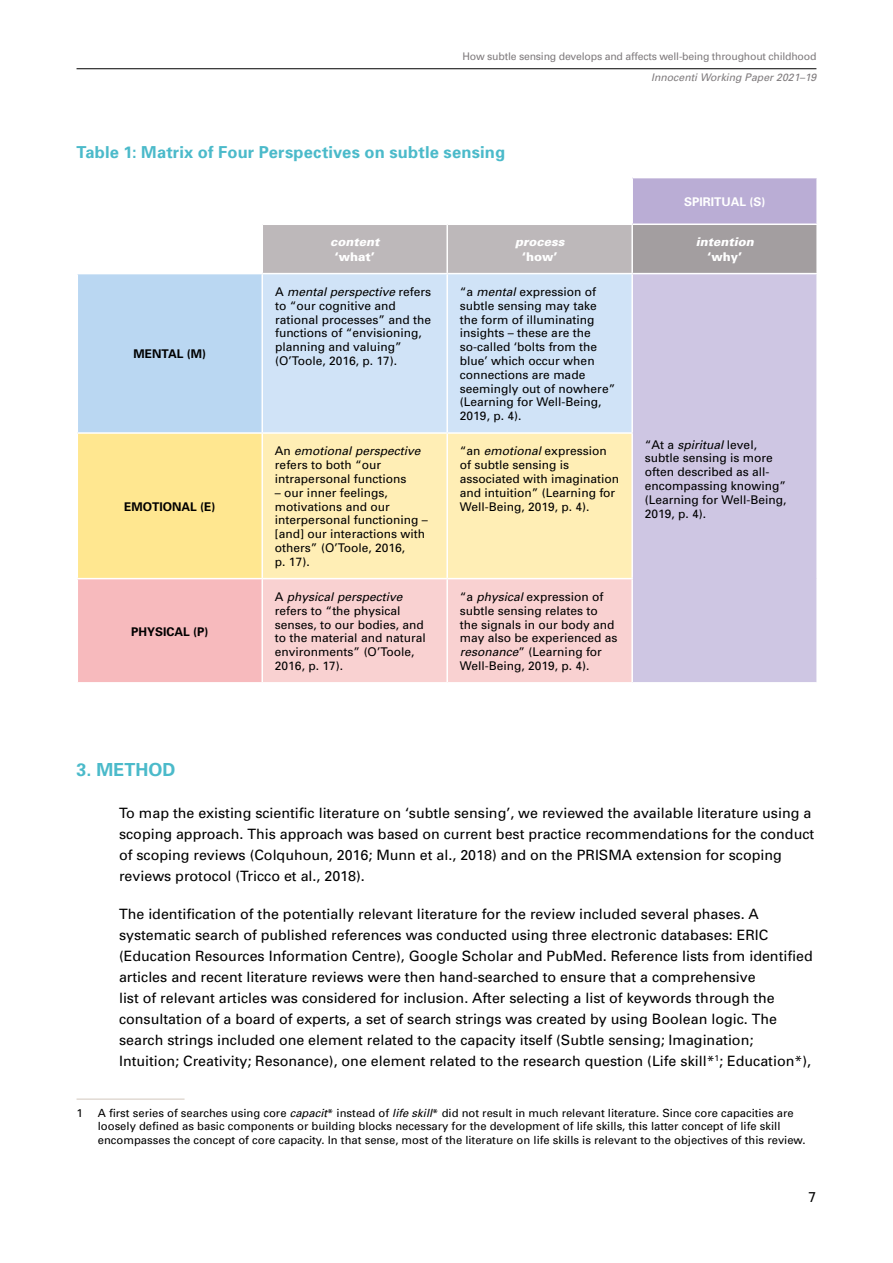
<style>
.page{position:relative;width:893px;height:1263px;background:#fff}
.page>*{position:absolute;margin:0;border:0;box-sizing:border-box;transform-origin:0 0}
.t1{font:700 18px "Univers";color:#4bbaca}
.t2{font:700 16.5px "Univers";letter-spacing:.01em;color:#4bbaca}
.t3{font:14.25px/21px "Univers";color:#000}
.t4{font:12px/13.8px "Univers";color:#000}
.t5{font:700 12px "Univers";color:#000}
.t6{font:italic 900 12px "Univers";color:#fff}
.t7{font:900 12px "Univers";color:#fff}
.t8{font:700 12px "Univers";color:#fff}
.t9{font:11.25px/13.5px "Univers";color:#000}
.t10{font:10.5px "Univers";letter-spacing:-.02em;color:#7f7b7d}
.t11{font:italic 10.5px "Univers";color:#7f7b7d}
.s1{font-style:italic}
</style>
<div class="page">
<hr style="left:77px;top:68px;width:739px;height:1px;background:#000">
<div style="left:632px;top:178px;width:185px;height:46px;background:#baadd5"></div>
<div style="left:263px;top:225px;width:368px;height:48px;background:#bdb8ba"></div>
<div style="left:632px;top:224px;width:185px;height:50px;background:#a39ea0"></div>
<div style="left:77px;top:274px;width:185px;height:159px;background:#bad7f2"></div>
<div style="left:263px;top:274px;width:368px;height:158px;background:#d0e3f7"></div>
<div style="left:632px;top:274px;width:185px;height:409px;background:#cec6e3"></div>
<div style="left:77px;top:433px;width:185px;height:146px;background:#ffe790"></div>
<div style="left:263px;top:434px;width:368px;height:144px;background:#ffeeb5"></div>
<div style="left:77px;top:579px;width:185px;height:104px;background:#f7babd"></div>
<div style="left:263px;top:579px;width:368px;height:103px;background:#f9d1d1"></div>
<hr style="left:631px;top:178px;width:2px;height:45px;background:#fff">
<hr style="left:816px;top:178px;width:2px;height:45px;background:#fff">
<hr style="left:632px;top:223px;width:186px;height:2px;background:#fff">
<hr style="left:816px;top:225px;width:2px;height:48px;background:#fff">
<hr style="left:632px;top:273px;width:186px;height:1px;background:#fff">
<hr style="left:816px;top:274px;width:2px;height:159px;background:#fff">
<hr style="left:816px;top:433px;width:2px;height:146px;background:#fff">
<hr style="left:816px;top:579px;width:2px;height:103px;background:#fff">
<hr style="left:632px;top:682px;width:186px;height:2px;background:#fff">
<hr style="left:77px;top:274px;width:1px;height:158px;background:#fff">
<hr style="left:77px;top:432px;width:185px;height:2px;background:#fff">
<hr style="left:77px;top:434px;width:1px;height:144px;background:#fff">
<hr style="left:446px;top:225px;width:2px;height:48px;background:#fff">
<hr style="left:631px;top:225px;width:2px;height:48px;background:#fff">
<hr style="left:77px;top:578px;width:185px;height:1px;background:#fff">
<hr style="left:77px;top:579px;width:1px;height:103px;background:#fff">
<hr style="left:77px;top:682px;width:185px;height:2px;background:#fff">
<hr style="left:261px;top:274px;width:2px;height:158px;background:#fff">
<hr style="left:446px;top:274px;width:2px;height:158px;background:#fff">
<hr style="left:631px;top:274px;width:2px;height:158px;background:#fff">
<hr style="left:261px;top:434px;width:2px;height:144px;background:#fff">
<hr style="left:447px;top:432px;width:186px;height:2px;background:#fff">
<hr style="left:446px;top:434px;width:2px;height:144px;background:#fff">
<hr style="left:631px;top:434px;width:2px;height:144px;background:#fff">
<hr style="left:261px;top:579px;width:2px;height:103px;background:#fff">
<hr style="left:447px;top:578px;width:186px;height:1px;background:#fff">
<hr style="left:446px;top:579px;width:2px;height:103px;background:#fff">
<hr style="left:631px;top:579px;width:2px;height:103px;background:#fff">
<hr style="left:77px;top:1098px;width:108px;height:2px;background:#e1dad3">
<p class="t10" style="left:462px;top:49px;width:355px">How subtle sensing develops and affects well-being throughout childhood</p>
<p class="t11" style="left:651px;top:70px;width:167px">Innocenti Working Paper 2021–19</p>
<p class="t2" style="left:77px;top:142px;width:430px">Table 1: Matrix of Four Perspectives on subtle sensing</p>
<p class="t6" style="left:330px;top:235px;width:51px">content</p>
<p class="t7" style="left:335px;top:249px;width:41px">‘what’</p>
<p class="t6" style="left:515px;top:235px;width:51px">process</p>
<p class="t7" style="left:522px;top:249px;width:37px">‘how’</p>
<p class="t5" style="left:133px;top:346px;width:74px">MENTAL (M)</p>
<p class="t5" style="left:124px;top:499px;width:93px">EMOTIONAL (E)</p>
<p class="t5" style="left:131px;top:624px;width:79px">PHYSICAL (P)</p>
<p class="t4" style="left:275px;top:285px;width:158px">A <span class="s1">mental perspective</span> refers to “our cognitive and rational processes” and the functions of “envisioning, planning and valuing” (O’Toole, 2016, p. 17).</p>
<p class="t4" style="left:460px;top:285px;width:157px">“a <span class="s1">mental</span> expression of subtle sensing may take the form of illuminating insights – these are the so-called ‘bolts from the blue’ which occur when connections are made seemingly out of nowhere” (Learning for Well-Being,<br>2019, p. 4).</p>
<p class="t4" style="left:275px;top:444px;width:147px">An <span class="s1">emotional perspective </span>refers to both “our intrapersonal functions</p>
<p class="t4" style="left:275px;top:485px;width:154px">– our inner feelings, motivations and our interpersonal functioning – [and] our interactions with others” (O’Toole, 2016,<br>p. 17).</p>
<p class="t4" style="left:460px;top:444px;width:161px">“an <span class="s1">emotional</span> expression of subtle sensing is associated with imagination and intuition” (Learning for<br>Well-Being, 2019, p. 4).</p>
<p class="t4" style="left:275px;top:590px;width:152px">A <span class="s1">physical perspective </span>refers to “the physical senses, to our bodies, and to the material and natural environments” (O’Toole,<br>2016, p. 17).</p>
<p class="t4" style="left:460px;top:590px;width:159px">“a <span class="s1">physical</span> expression of subtle sensing relates to the signals in our body and may also be experienced as <span class="s1">resonance</span>” (Learning for<br>Well-Being, 2019, p. 4).</p>
<p class="t8" style="left:684px;top:194px;width:83px">SPIRITUAL (S)</p>
<p class="t6" style="left:696px;top:235px;width:59px">intention</p>
<p class="t7" style="left:707px;top:249px;width:36px">‘why’</p>
<p class="t4" style="left:645px;top:437px;width:143px">“At a <span class="s1">spiritual</span> level, subtle sensing is more often described as all&shy;encompassing knowing” (Learning for Well-Being,<br>2019, p. 4).</p>
<p class="t1" style="left:77px;top:758px;width:101px">3. METHOD</p>
<p class="t3" style="left:119px;top:802px;width:697px">To map the existing scientific literature on ‘subtle sensing’, we reviewed the available literature using a scoping approach. This approach was based on current best practice recommendations for the conduct of scoping reviews (Colquhoun, 2016; Munn et al., 2018) and on the PRISMA extension for scoping reviews protocol (Tricco et al., 2018).</p>
<p class="t3" style="left:119px;top:903px;width:695px">The identification of the potentially relevant literature for the review included several phases. A systematic search of published references was conducted using three electronic databases: ERIC (Education Resources Information Centre), Google Scholar and PubMed. Reference lists from identified articles and recent literature reviews were then hand-searched to ensure that a comprehensive<br>list of relevant articles was considered for inclusion. After selecting a list of keywords through the consultation of a board of experts, a set of search strings was created by using Boolean logic. The search strings included one element related to the capacity itself (Subtle sensing; Imagination; Intuition; Creativity; Resonance), one element related to the research question (Life skill*<sup>1</sup>; Education*),</p>
<p class="t9" style="left:77px;top:1106px;width:8px">1</p>
<p class="t9" style="left:98px;top:1106px;width:709px">A first series of searches using core <span class="s1">capacit</span>* instead of <span class="s1">life skill</span>* did not result in much relevant literature. Since core capacities are loosely defined as basic components or building blocks necessary for the development of life skills, this latter concept of life skill encompasses the concept of core capacity. In that sense, most of the literature on life skills is relevant to the objectives of this review.</p>
<p class="t3" style="left:808px;top:1186px;width:9px">7</p>
</div>
